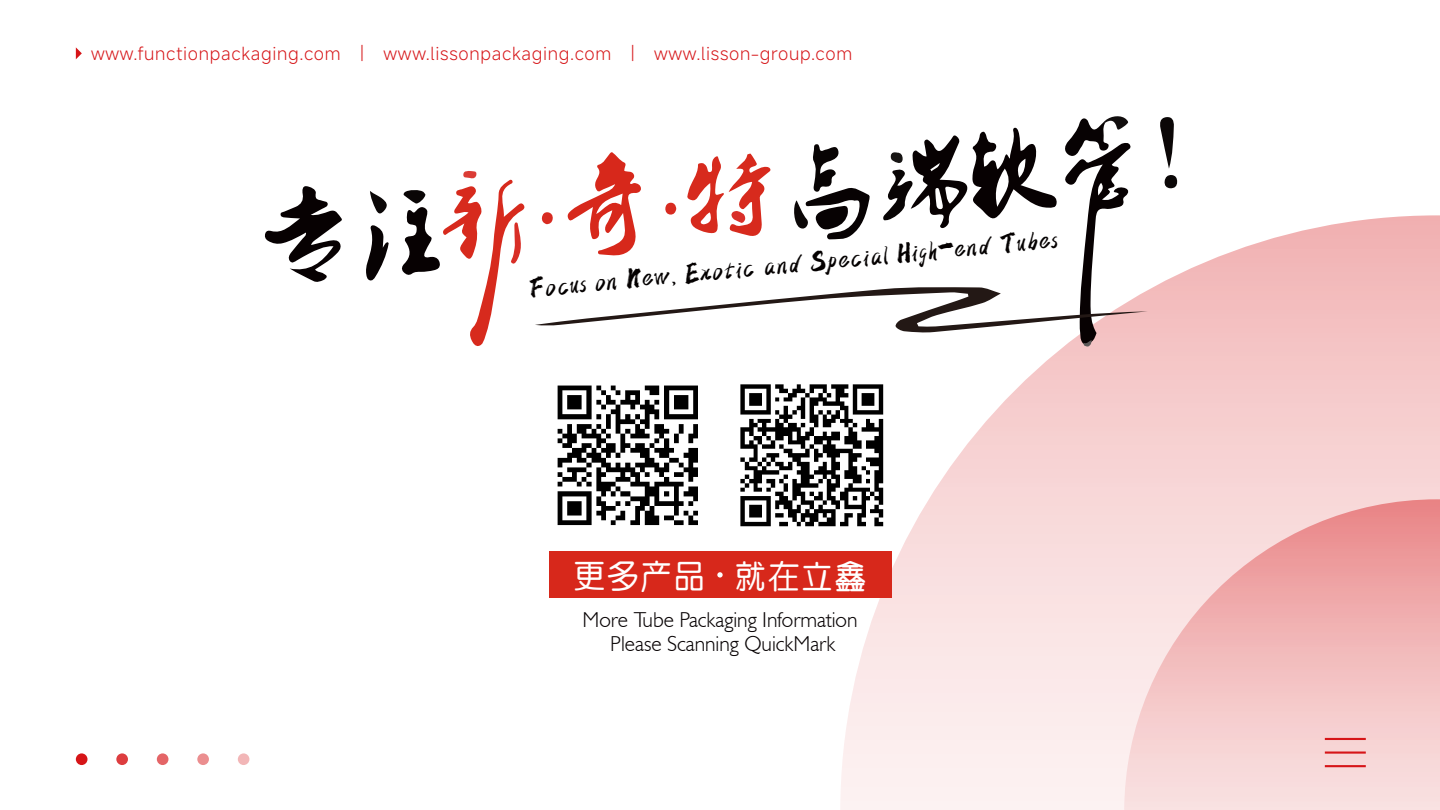
<style>
.page{position:relative;width:1440px;height:810px;background:#fff}
.page>*{position:absolute;margin:0;border:0;box-sizing:border-box;transform-origin:0 0}
.t1{font:33.38px "CT Zhong Yuan SJ";color:#fff}
.t2{font:28.72px "zihun 24 hao zhenhunshoushu";color:#040000;scale:.91 1}
.t3{font:300 21.6px/24.8px "Humanist 521 BT";color:#070203;text-align:center}
.t4{font:300 18px "Mi Sans";letter-spacing:.04em;color:#d61518}
</style>
<div class="page">
<svg style="left:840px;top:215px;width:600px;height:595px;background:#f7d4d4"></svg>
<svg style="left:76px;top:47px;width:6px;height:12px"></svg>
<hr style="left:1325px;top:738px;width:41px;height:2px;background:#d61518">
<hr style="left:1325px;top:752px;width:41px;height:2px;background:#d61518">
<hr style="left:1325px;top:765px;width:41px;height:2px;background:#d61518">
<div style="left:76px;top:753px;width:11px;height:12px;background:#d61518;border-radius:50%"></div>
<svg style="left:116px;top:753px;width:12px;height:12px"></svg>
<div style="left:157px;top:753px;width:11px;height:12px;background:#e46567;border-radius:50%"></div>
<svg style="left:197px;top:753px;width:12px;height:12px"></svg>
<div style="left:238px;top:753px;width:11px;height:12px;background:#f2b6b7;border-radius:50%"></div>
<img style="left:557px;top:385px;width:141px;height:141px">
<img style="left:740px;top:376px;width:151px;height:159px">
<div style="left:549px;top:552px;width:342px;height:46px;background:#d7281b"></div>
<svg style="left:717px;top:572px;width:6px;height:6px"></svg>
<svg style="left:265px;top:186px;width:77px;height:96px"></svg>
<svg style="left:366px;top:225px;width:23px;height:56px"></svg>
<svg style="left:1160px;top:117px;width:14px;height:52px"></svg>
<svg style="left:370px;top:191px;width:17px;height:23px"></svg>
<svg style="left:1164px;top:175px;width:13px;height:13px"></svg>
<svg style="left:402px;top:171px;width:123px;height:175px"></svg>
<svg style="left:535px;top:116px;width:613px;height:231px"></svg>
<p class="t4" style="left:91px;top:42px;width:763px">www.functionpackaging.com 丨 www.lissonpackaging.com 丨 www.lisson-group.com</p>
<h2 class="t2" style="left:527px;top:269px;width:585px;rotate:-5deg">Focus on New, Exotic and Special High-end Tubes</h2>
<h1 class="t1" style="left:573px;top:559px;width:296px">更多产品 就在立鑫</h1>
<p class="t3" style="left:583px;top:606px;width:276px">More Tube Packaging Information<br>Please Scanning QuickMark</p>
</div>
